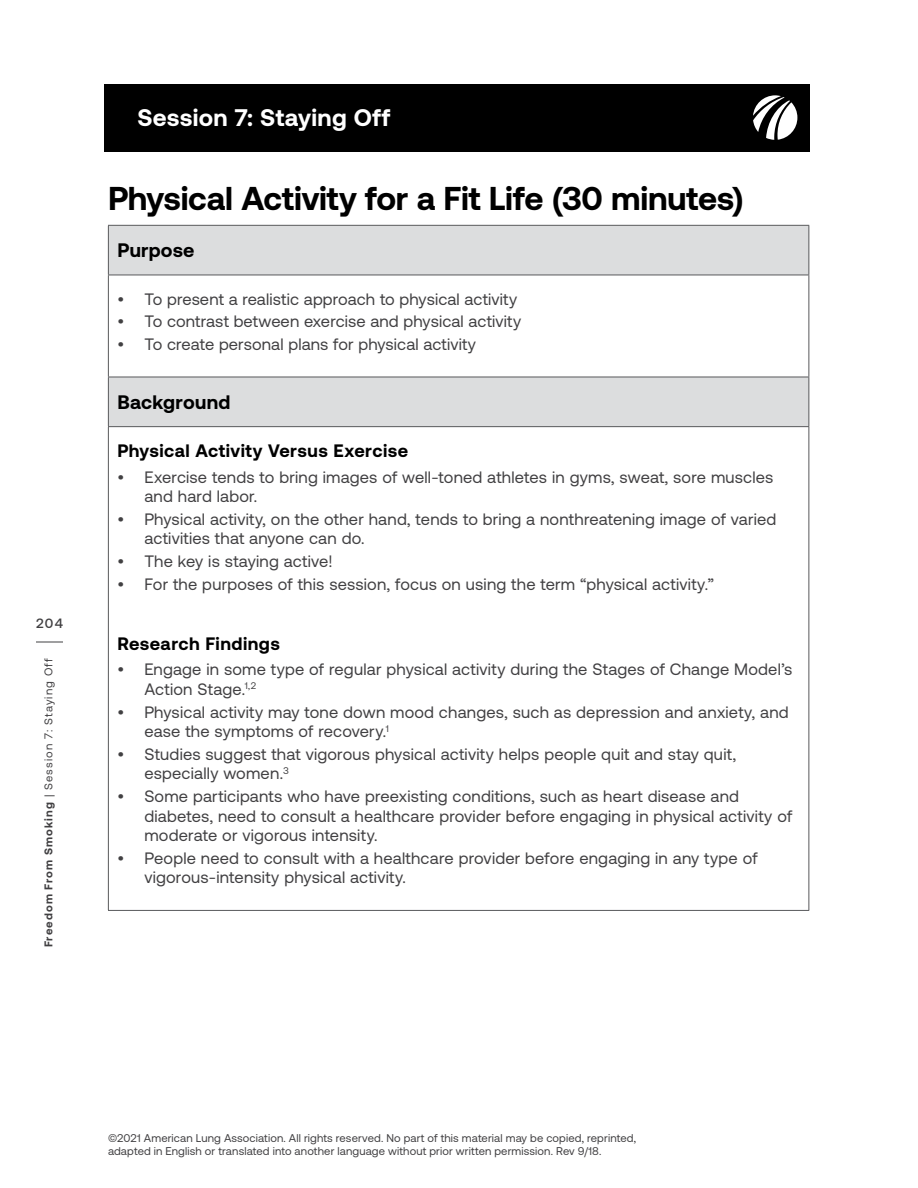
<style>
.page{position:relative;width:918px;height:1188px;background:#fff}
.page>*{position:absolute;margin:0;border:0;box-sizing:border-box;transform-origin:0 0}
.t1{font:700 33px "Aeonik";letter-spacing:-.01em;color:#000}
.t2{font:700 24px "Aeonik";letter-spacing:.015em;color:#fff}
.t3{font:700 19.5px "Aeonik";letter-spacing:.01em;color:#000}
.t4{font:700 18px "Aeonik";letter-spacing:.025em;color:#000}
.t5{font:16.5px/19.5px "Aeonik";letter-spacing:.015em;color:#414042}
.t6{font:500 13.5px "Aeonik";color:#414042}
.t7{font:11.25px/13.5px "Aeonik";letter-spacing:.015em;color:#414042}
.t8{font:11.25px "Aeonik";letter-spacing:.1em;color:#414042}
.s1{font-weight:700}
</style>
<div class="page">
<div style="left:105px;top:84px;width:705px;height:68px;background:#000"></div>
<svg style="left:753px;top:95px;width:44px;height:45px"></svg>
<svg style="left:36px;top:642px;width:27px;height:1px"></svg>
<svg style="left:109px;top:226px;width:699px;height:200px"></svg>
<hr style="left:108px;top:275px;width:1px;height:102px;background:#58595b">
<hr style="left:808px;top:275px;width:1px;height:102px;background:#58595b">
<hr style="left:108px;top:377px;width:701px;height:1px;background:#58595b">
<hr style="left:108px;top:377px;width:1px;height:49px;background:#58595b">
<hr style="left:808px;top:377px;width:1px;height:49px;background:#58595b">
<hr style="left:108px;top:426px;width:701px;height:1px;background:#58595b">
<hr style="left:108px;top:427px;width:1px;height:483px;background:#58595b">
<hr style="left:808px;top:427px;width:1px;height:483px;background:#58595b">
<hr style="left:108px;top:910px;width:701px;height:1px;background:#58595b">
<hr style="left:108px;top:225px;width:701px;height:1px;background:#58595b">
<hr style="left:108px;top:226px;width:1px;height:49px;background:#58595b">
<hr style="left:808px;top:226px;width:1px;height:49px;background:#58595b">
<hr style="left:108px;top:275px;width:701px;height:1px;background:#58595b">
<p class="t6" style="left:36px;top:616px;width:28px">204</p>
<p class="t8" style="left:42px;top:947px;width:291px;rotate:-90deg"><span class="s1">Freedom From Smoking</span> | Session 7: Staying Off</p>
<h2 class="t2" style="left:137px;top:104px;width:255px">Session 7: Staying Off</h2>
<h1 class="t1" style="left:108px;top:179px;width:637px">Physical Activity for a Fit Life (30 minutes)</h1>
<p class="t3" style="left:117px;top:239px;width:79px">Purpose</p>
<p class="t5" style="left:117px;top:289px;width:401px">• To present a realistic approach to physical activity</p>
<p class="t5" style="left:117px;top:312px;width:405px">• To contrast between exercise and physical activity</p>
<p class="t5" style="left:117px;top:335px;width:360px">• To create personal plans for physical activity</p>
<p class="t3" style="left:117px;top:391px;width:115px">Background</p>
<p class="t4" style="left:117px;top:441px;width:292px">Physical Activity Versus Exercise</p>
<p class="t5" style="left:144px;top:467px;width:631px;text-indent:-27px">• Exercise tends to bring images of well-toned athletes in gyms, sweat, sore muscles and hard labor.</p>
<p class="t5" style="left:144px;top:510px;width:634px;text-indent:-27px">• Physical activity, on the other hand, tends to bring a nonthreatening image of varied activities that anyone can do.</p>
<p class="t5" style="left:117px;top:552px;width:217px">• The key is staying active!</p>
<p class="t5" style="left:117px;top:575px;width:598px">• For the purposes of this session, focus on using the term “physical activity.”</p>
<p class="t4" style="left:117px;top:633px;width:164px">Research Findings</p>
<p class="t5" style="left:144px;top:660px;width:650px;text-indent:-27px">• Engage in some type of regular physical activity during the Stages of Change Model’s<br>Action Stage.<sup>1,2</sup></p>
<p class="t5" style="left:144px;top:702px;width:646px;text-indent:-27px">• Physical activity may tone down mood changes, such as depression and anxiety, and ease the symptoms of recovery.<sup>1</sup></p>
<p class="t5" style="left:144px;top:744px;width:593px;text-indent:-27px">• Studies suggest that vigorous physical activity helps people quit and stay quit, especially women. <sup>3</sup></p>
<p class="t5" style="left:144px;top:787px;width:649px;text-indent:-27px">• Some participants who have preexisting conditions, such as heart disease and diabetes, need to consult a healthcare provider before engaging in physical activity of moderate or vigorous intensity.</p>
<p class="t5" style="left:144px;top:848px;width:615px;text-indent:-27px">• People need to consult with a healthcare provider before engaging in any type of vigorous-intensity physical activity.</p>
<p class="t7" style="left:108px;top:1131px;width:530px">©2021 American Lung Association. All rights reserved. No part of this material may be copied, reprinted, adapted in English or translated into another language without prior written permission. Rev 9/18.</p>
</div>
